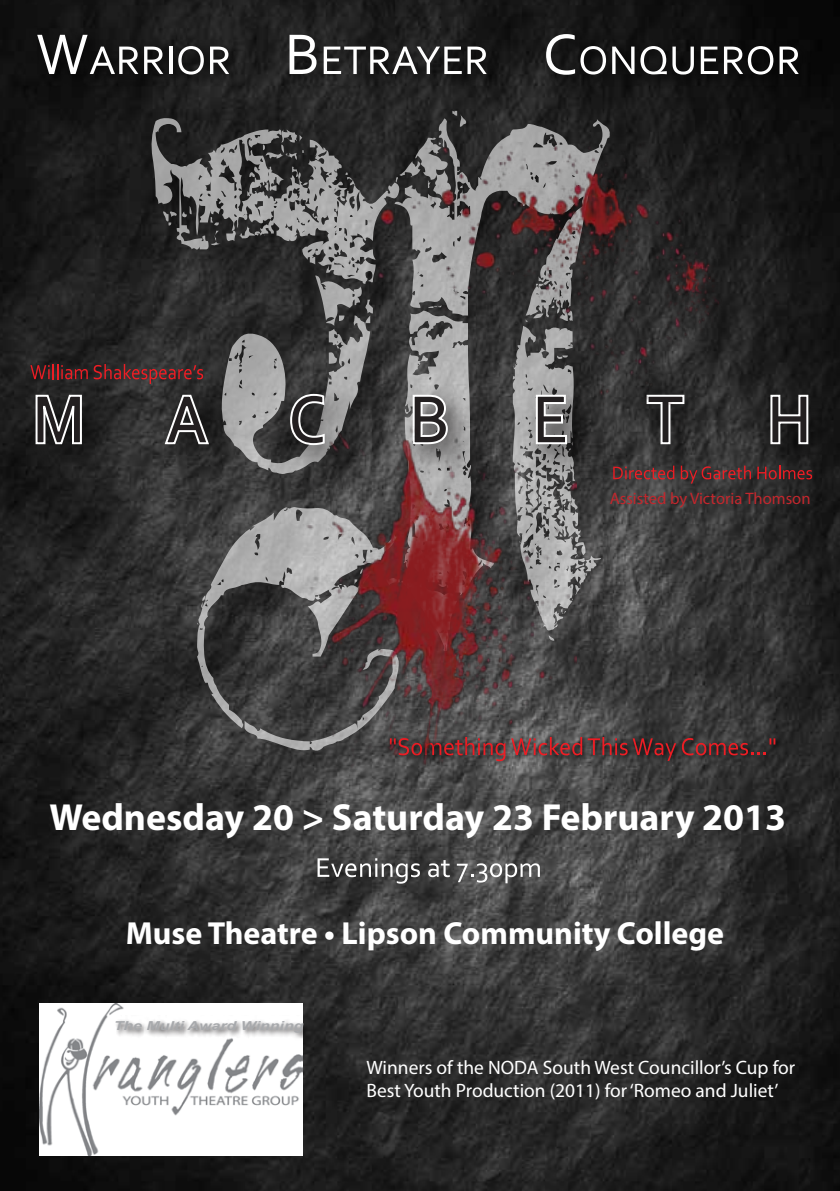
<style>
.page{position:relative;width:840px;height:1191px;background:#fff}
.page>*{position:absolute;margin:0;border:0;box-sizing:border-box;transform-origin:0 0}
.t1{font:700 37.8px "Myriad Pro";color:#fff}
.t2{font:700 32px "Myriad Pro";color:#fff}
.t3{font:19.4px/23.2px "Myriad Pro";color:#fff}
.t4{font:16.6px "Myriad Pro";color:#c2272d}
.t5{font:italic 700 12.4px "Arial";color:#a7a9ac;scale:1.29 1}
</style>
<div class="page">
<img style="left:0;top:0;width:839px;height:1191px">
<svg style="left:317px;top:858px;width:103px;height:25px;background:#626262"></svg>
<svg style="left:428px;top:860px;width:21px;height:17px"></svg>
<svg style="left:456px;top:863px;width:83px;height:20px;background:#7d7d7d"></svg>
<img style="left:129px;top:89px;width:542px;height:724px">
<svg style="left:150px;top:111px;width:460px;height:640px;background:#4c4b4b"></svg>
<img style="left:29px;top:27px;width:216px;height:64px">
<svg style="left:37px;top:35px;width:101px;height:39px"></svg>
<svg style="left:144px;top:47px;width:19px;height:27px"></svg>
<hr style="left:169px;top:47px;width:3px;height:27px;background:#fff">
<svg style="left:178px;top:46px;width:26px;height:29px"></svg>
<svg style="left:210px;top:47px;width:19px;height:27px"></svg>
<img style="left:538px;top:26px;width:276px;height:65px">
<svg style="left:546px;top:34px;width:28px;height:41px"></svg>
<svg style="left:580px;top:46px;width:25px;height:29px"></svg>
<svg style="left:612px;top:47px;width:22px;height:27px"></svg>
<svg style="left:640px;top:46px;width:26px;height:28px"></svg>
<svg style="left:672px;top:47px;width:21px;height:28px"></svg>
<svg style="left:700px;top:47px;width:17px;height:27px"></svg>
<svg style="left:723px;top:46px;width:50px;height:29px"></svg>
<svg style="left:779px;top:47px;width:19px;height:27px"></svg>
<img style="left:281px;top:27px;width:222px;height:63px">
<svg style="left:289px;top:35px;width:27px;height:39px"></svg>
<svg style="left:323px;top:47px;width:138px;height:27px"></svg>
<svg style="left:467px;top:47px;width:19px;height:27px"></svg>
<img style="left:16px;top:374px;width:823px;height:111px">
<svg style="left:35px;top:393px;width:48px;height:53px"></svg>
<svg style="left:163px;top:394px;width:47px;height:51px;background:#4c4b4b"></svg>
<svg style="left:289px;top:393px;width:36px;height:53px;background:#525152"></svg>
<svg style="left:411px;top:405px;width:38px;height:21px"></svg>
<svg style="left:534px;top:405px;width:33px;height:21px"></svg>
<svg style="left:645px;top:405px;width:40px;height:40px;background:#3e3e3e"></svg>
<svg style="left:769px;top:394px;width:39px;height:51px;background:#545353"></svg>
<svg style="left:30px;top:364px;width:58px;height:15px"></svg>
<svg style="left:94px;top:364px;width:109px;height:20px;background:#572c2e"></svg>
<img style="left:576px;top:733px;width:207px;height:36px">
<svg style="left:576px;top:737px;width:99px;height:24px;background:#5a3334"></svg>
<svg style="left:681px;top:738px;width:93px;height:17px;background:#5b3031"></svg>
<img style="left:305px;top:426px;width:271px;height:384px">
<img style="left:364px;top:143px;width:357px;height:262px">
<img style="left:39px;top:1003px;width:264px;height:152px">
<img style="left:110px;top:1015px;width:202px;height:28px">
<p class="t4" style="left:609px;top:488px;width:202px">Assisted by Victoria Thomson</p>
<h1 class="t1" style="left:49px;top:792px;width:737px">Wednesday 20 &gt; Saturday 23 February 2013</h1>
<h2 class="t2" style="left:126px;top:912px;width:599px">Muse Theatre • Lipson Community College</h2>
<p class="t5" style="left:114px;top:1017px;width:148px">The Multi Award Winning</p>
<p class="t3" style="left:366px;top:1055px;width:430px">Winners of the NODA South West Councillor’s Cup for<br>Best Youth Production (2011) for ‘Romeo and Juliet’</p>
</div>
